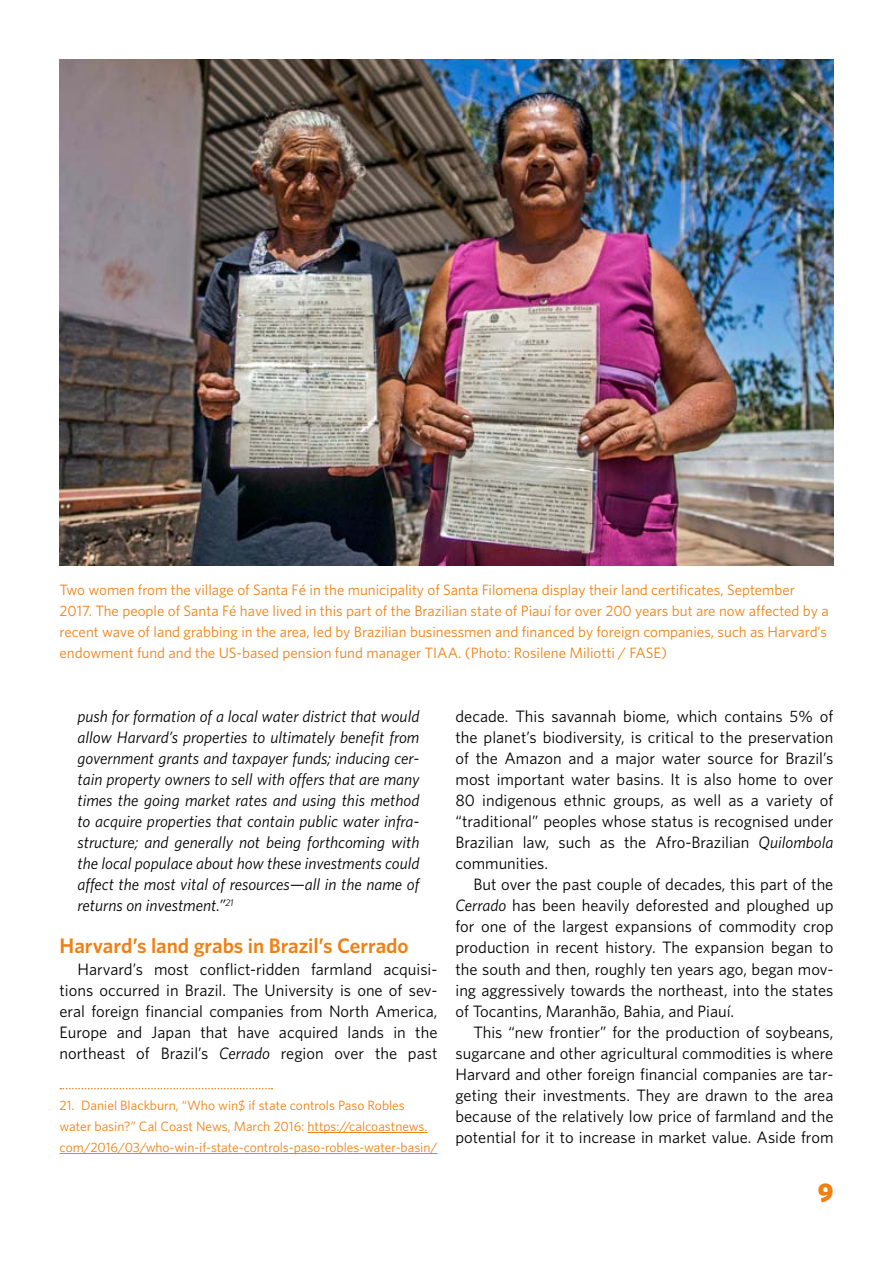
<style>
.page{position:relative;width:893px;height:1263px;background:#fff}
.page>*{position:absolute;margin:0;border:0;box-sizing:border-box;transform-origin:0 0}
.t1{font:900 27px "Whitney";color:#f08013}
.Subtitle{font:600 21px "Whitney";color:#f08013}
.Footnote{font:16.5px/21px "Whitney";color:#000;text-align:justify}
.Footnote-2{font:italic 16.5px/21px "Whitney";color:#000;text-align:justify}
.Photo_caption{font:15px/21px "Whitney";color:#f08013}
.Footnote-3{font:13.5px/21px "Whitney";color:#f08013}
.s1{font-style:italic}
</style>
<div class="page">
<svg style="left:60px;top:1088px;width:212px;height:1px"></svg>
<hr style="left:307px;top:1132px;width:120px;height:1px;background:#f08013">
<hr style="left:60px;top:1153px;width:377px;height:1px;background:#f08013">
<img style="left:60px;top:60px;width:773px;height:506px">
<p class="Photo_caption" style="left:60px;top:579px;width:771px">Two women from the village of Santa Fé in the municipality of Santa Filomena display their land certificates, September 2017. The people of Santa Fé have lived in this part of the Brazilian state of Piauí for over 200 years but are now affected by a recent wave of land grabbing in the area, led by Brazilian businessmen and financed by foreign companies, such as Harvard’s endowment fund and the US-based pension fund manager TIAA. (Photo: Rosilene Miliotti / FASE)</p>
<p class="Footnote-2" style="left:78px;top:706px;width:343px">push for formation of a local water district that would allow Harvard’s properties to ultimately benefit from government grants and taxpayer funds; inducing cer&shy;tain property owners to sell with offers that are many times the going market rates and using this method to acquire properties that contain public water infra&shy;structure; and generally not being forthcoming with the local populace about how these investments could affect the most vital of resources—all in the name of returns on investment.”<sup>21</sup></p>
<p class="Subtitle" style="left:60px;top:933px;width:351px">Harvard’s land grabs in Brazil’s Cerrado</p>
<p class="Footnote" style="left:60px;top:958px;width:379px;text-indent:18px">Harvard’s most conflict-ridden farmland acquisi&shy;tions occurred in Brazil. The University is one of sev&shy;eral foreign financial companies from North America, Europe and Japan that have acquired lands in the northeast of Brazil’s <span class="s1">Cerrado</span> region over the past</p>
<p class="Footnote-3" style="left:60px;top:1094px;width:379px">21. Daniel Blackburn, “Who win$ if state controls Paso Robles water basin?” Cal Coast News, March 2016: https://calcoastnews. com/2016/03/who-win-if-state-controls-paso-robles-water-basin/</p>
<p class="Footnote" style="left:455px;top:706px;width:379px">decade. This savannah biome, which contains 5% of the planet’s biodiversity, is critical to the preservation of the Amazon and a major water source for Brazil’s most important water basins. It is also home to over 80 indigenous ethnic groups, as well as a variety of “traditional” peoples whose status is recognised under Brazilian law, such as the Afro-Brazilian <span class="s1">Quilombola </span>communities.</p>
<p class="Footnote" style="left:455px;top:874px;width:379px;text-indent:18px">But over the past couple of decades, this part of the <span class="s1">Cerrado</span> has been heavily deforested and ploughed up for one of the largest expansions of commodity crop production in recent history. The expansion began to the south and then, roughly ten years ago, began mov&shy;ing aggressively towards the northeast, into the states of Tocantins, Maranhão, Bahia, and Piauí.</p>
<p class="Footnote" style="left:455px;top:1021px;width:379px;text-indent:18px">This “new frontier” for the production of soybeans, sugarcane and other agricultural commodities is where Harvard and other foreign financial companies are tar&shy;geting their investments. They are drawn to the area because of the relatively low price of farmland and the potential for it to increase in market value. Aside from</p>
<h1 class="t1" style="left:818px;top:1176px;width:17px">9</h1>
</div>
